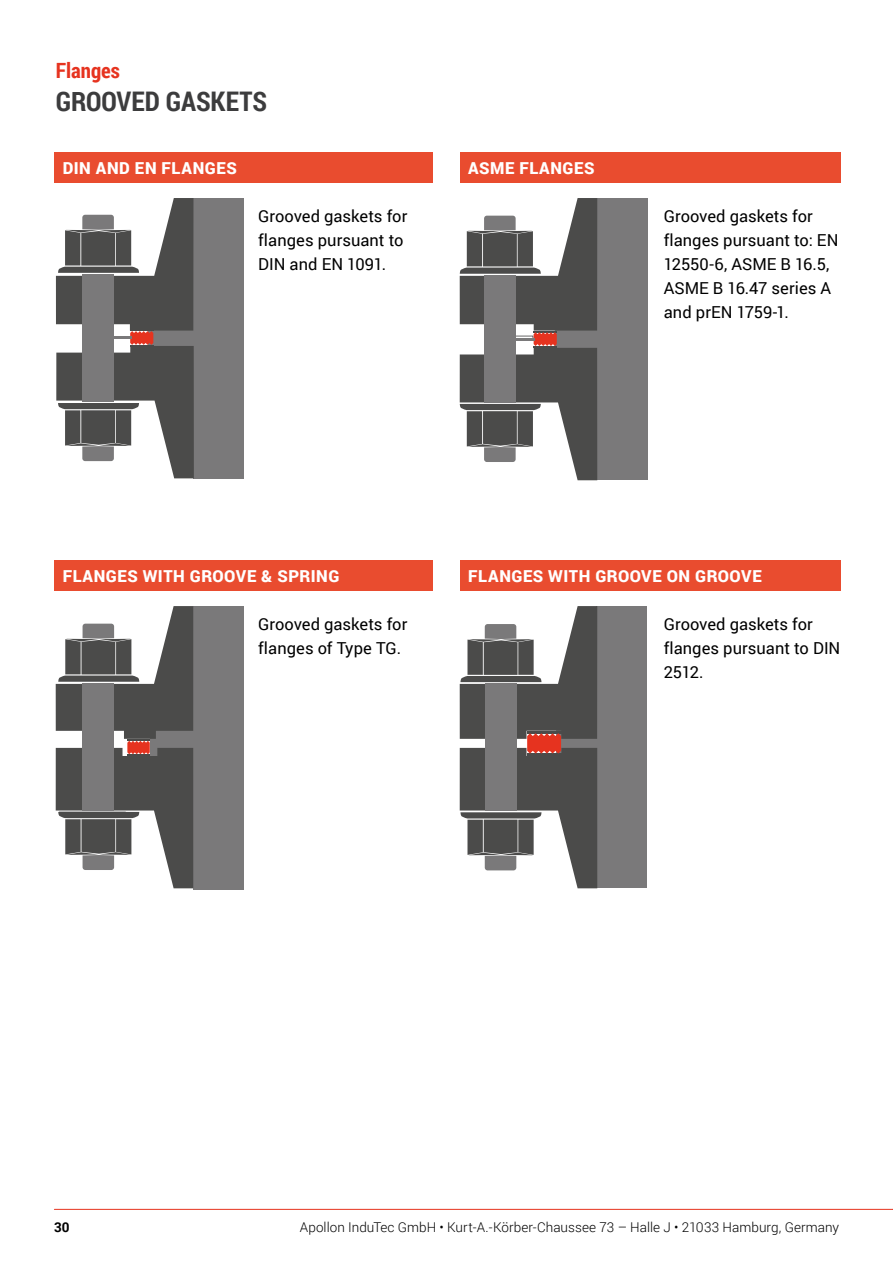
<style>
.page{position:relative;width:893px;height:1263px;background:#fff}
.page>*{position:absolute;margin:0;border:0;box-sizing:border-box;transform-origin:0 0}
.t1{font:700 27px "Roboto Condensed";letter-spacing:-.005em;color:#3c3c3d}
.t2{font:700 21px "Roboto Condensed";letter-spacing:-.005em;color:#e6331f}
.t3{font:16.5px/24px "Roboto";color:#000}
.t4{font:900 16.5px "Roboto";letter-spacing:.035em;color:#fff}
.t5{font:300 13.5px "Roboto";letter-spacing:.005em;color:#000}
.t6{font:700 13.5px "Roboto";color:#000}
</style>
<div class="page">
<hr style="left:54px;top:1209px;width:839px;height:1px;background:#e6331f">
<div style="left:460px;top:152px;width:381px;height:31px;background:#e94c2f"></div>
<div style="left:460px;top:560px;width:381px;height:31px;background:#e94c2f"></div>
<div style="left:54px;top:152px;width:379px;height:31px;background:#e94c2f"></div>
<div style="left:54px;top:560px;width:379px;height:31px;background:#e94c2f"></div>
<div style="left:193px;top:606px;width:50px;height:283px;background:#7a797a"></div>
<svg style="left:56px;top:606px;width:137px;height:282px"></svg>
<div style="left:598px;top:198px;width:50px;height:282px;background:#7a797a"></div>
<div style="left:555px;top:330px;width:88px;height:19px;background:#7a797a"></div>
<svg style="left:460px;top:198px;width:137px;height:282px"></svg>
<div style="left:194px;top:198px;width:50px;height:280px;background:#7a797a"></div>
<svg style="left:56px;top:198px;width:138px;height:280px"></svg>
<div style="left:597px;top:606px;width:50px;height:282px;background:#7a797a"></div>
<svg style="left:460px;top:606px;width:137px;height:282px"></svg>
<p class="t2" style="left:56px;top:56px;width:66px">Flanges</p>
<h1 class="t1" style="left:56px;top:82px;width:213px">GROOVED GASKETS</h1>
<p class="t4" style="left:63px;top:156px;width:176px">DIN AND EN FLANGES</p>
<p class="t3" style="left:258px;top:204px;width:151px">Grooved gaskets for flanges pursuant to<br>DIN and EN 1091.</p>
<p class="t4" style="left:468px;top:156px;width:128px">ASME FLANGES</p>
<p class="t3" style="left:664px;top:204px;width:176px">Grooved gaskets for flanges pursuant to: EN<br>12550-6, ASME B 16.5,<br>ASME B 16.47 series A and prEN 1759-1.</p>
<p class="t4" style="left:63px;top:564px;width:278px">FLANGES WITH GROOVE &amp; SPRING</p>
<p class="t3" style="left:258px;top:612px;width:151px">Grooved gaskets for flanges of Type TG.</p>
<p class="t4" style="left:468px;top:565px;width:295px">FLANGES WITH GROOVE ON GROOVE</p>
<p class="t3" style="left:664px;top:612px;width:178px">Grooved gaskets for flanges pursuant to DIN<br>2512.</p>
<p class="t6" style="left:54px;top:1217px;width:17px">30</p>
<p class="t5" style="left:300px;top:1217px;width:541px">Apollon InduTec GmbH • Kurt-A.-Körber-Chaussee 73 – Halle J • 21033 Hamburg, Germany</p>
</div>
